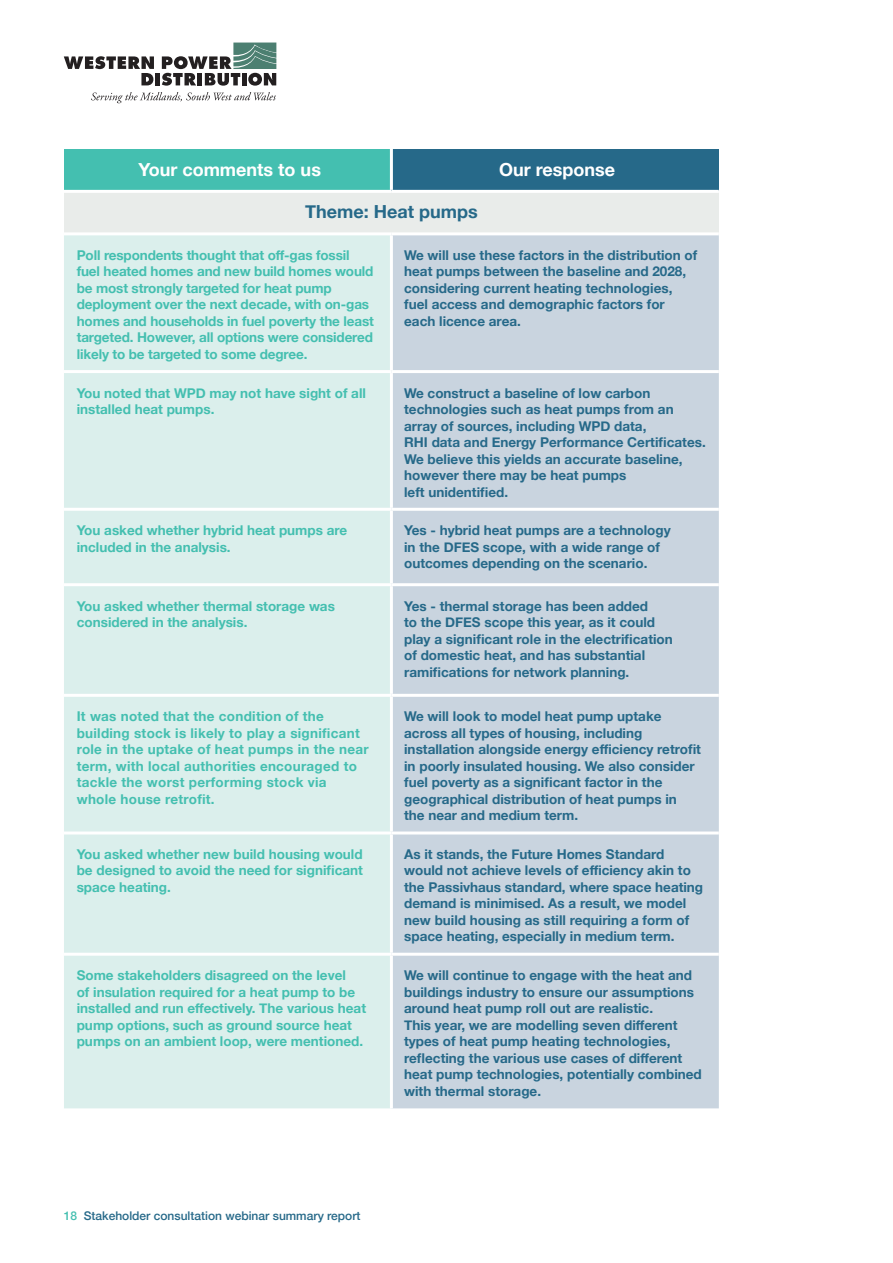
<style>
.page{position:relative;width:893px;height:1263px;background:#fff}
.page>*{position:absolute;margin:0;border:0;box-sizing:border-box;transform-origin:0 0}
.t1{font:700 18px "Helvetica Neue";color:#fff}
.t2{font:700 18px "Helvetica Neue";color:#266989}
.t3{font:700 13.5px/16.5px "Helvetica Neue";color:#266989}
.t4{font:700 13.5px/16.5px "Helvetica Neue";color:#44bfb0}
.t5{font:700 13.5px/16.5px "Helvetica Neue";letter-spacing:.02em;color:#44bfb0}
.t6{font:500 12px "Helvetica Neue";color:#266989}
.s1{color:#44bfb0}
</style>
<div class="page">
<svg style="left:64px;top:56px;width:90px;height:29px"></svg>
<hr style="left:156px;top:73px;width:4px;height:12px;background:#231f20">
<svg style="left:162px;top:43px;width:114px;height:43px"></svg>
<svg style="left:91px;top:92px;width:185px;height:11px"></svg>
<div style="left:64px;top:149px;width:327px;height:42px;background:#44bfb0"></div>
<div style="left:391px;top:149px;width:328px;height:42px;background:#266989"></div>
<div style="left:64px;top:191px;width:655px;height:43px;background:#e9ecea"></div>
<div style="left:64px;top:235px;width:326px;height:873px;background:#dbefec"></div>
<div style="left:393px;top:235px;width:326px;height:873px;background:#c9d4df"></div>
<hr style="left:390px;top:149px;width:3px;height:41px;background:#fff">
<hr style="left:64px;top:232px;width:327px;height:3px;background:#fff">
<hr style="left:391px;top:232px;width:328px;height:3px;background:#fff">
<hr style="left:64px;top:370px;width:327px;height:3px;background:#fff">
<hr style="left:391px;top:370px;width:328px;height:3px;background:#fff">
<hr style="left:64px;top:508px;width:327px;height:3px;background:#fff">
<hr style="left:391px;top:508px;width:328px;height:3px;background:#fff">
<hr style="left:64px;top:583px;width:327px;height:3px;background:#fff">
<hr style="left:391px;top:583px;width:328px;height:3px;background:#fff">
<hr style="left:64px;top:694px;width:327px;height:3px;background:#fff">
<hr style="left:391px;top:694px;width:328px;height:3px;background:#fff">
<hr style="left:64px;top:831px;width:327px;height:3px;background:#fff">
<hr style="left:391px;top:831px;width:328px;height:3px;background:#fff">
<hr style="left:64px;top:953px;width:327px;height:3px;background:#fff">
<hr style="left:391px;top:953px;width:328px;height:3px;background:#fff">
<hr style="left:64px;top:190px;width:327px;height:3px;background:#fff">
<hr style="left:391px;top:190px;width:328px;height:3px;background:#fff">
<p class="t1" style="left:139px;top:155px;width:184px">Your comments to us</p>
<p class="t1" style="left:499px;top:155px;width:118px">Our response</p>
<p class="t2" style="left:305px;top:198px;width:174px">Theme: Heat pumps</p>
<p class="t4" style="left:77px;top:247px;width:299px">Poll respondents thought that off-gas fossil fuel heated homes and new build homes would be most strongly targeted for heat pump deployment over the next decade, with on-gas homes and households in fuel poverty the least targeted. However, all options were considered likely to be targeted to some degree.</p>
<p class="t3" style="left:404px;top:247px;width:295px">We will use these factors in the distribution of heat pumps between the baseline and 2028, considering current heating technologies,</p>
<p class="t3" style="left:404px;top:297px;width:262px">fuel access and demographic factors for each licence area.</p>
<p class="t4" style="left:77px;top:385px;width:291px">You noted that WPD may not have sight of all installed heat pumps.</p>
<p class="t3" style="left:404px;top:385px;width:271px">We construct a baseline of low carbon technologies such as heat pumps from an array of sources, including WPD data,</p>
<p class="t3" style="left:404px;top:434px;width:303px">RHI data and Energy Performance Certificates.<br>We believe this yields an accurate baseline, however there may be heat pumps<br>left unidentified.</p>
<p class="t4" style="left:77px;top:522px;width:272px">You asked whether hybrid heat pumps are included in the analysis.</p>
<p class="t3" style="left:404px;top:522px;width:268px">Yes - hybrid heat pumps are a technology in the DFES scope, with a wide range of outcomes depending on the scenario.</p>
<p class="t4" style="left:77px;top:598px;width:260px">You asked whether thermal storage was considered in the analysis.</p>
<p class="t3" style="left:404px;top:598px;width:270px">Yes - thermal storage has been added<br>to the DFES scope this year, as it could play a significant role in the electrification of domestic heat, and has substantial ramifications for network planning.</p>
<p class="t5" style="left:77px;top:708px;width:293px">It was noted that the condition of the building stock is likely to play a significant role in the uptake of heat pumps in the near term, with local authorities encouraged to tackle the worst performing stock via whole house retrofit.</p>
<p class="t3" style="left:404px;top:708px;width:298px">We will look to model heat pump uptake across all types of housing, including installation alongside energy efficiency retrofit in poorly insulated housing. We also consider fuel poverty as a significant factor in the geographical distribution of heat pumps in<br>the near and medium term.</p>
<p class="t4" style="left:77px;top:846px;width:288px;text-align:justify">You asked whether new build housing would be designed to avoid the need for significant space heating.</p>
<p class="t3" style="left:404px;top:846px;width:301px">As it stands, the Future Homes Standard would not achieve levels of efficiency akin to the Passivhaus standard, where space heating demand is minimised. As a result, we model new build housing as still requiring a form of space heating, especially in medium term.</p>
<p class="t4" style="left:77px;top:967px;width:291px">Some stakeholders disagreed on the level<br>of insulation required for a heat pump to be installed and run effectively. The various heat pump options, such as ground source heat pumps on an ambient loop, were mentioned.</p>
<p class="t3" style="left:404px;top:967px;width:299px">We will continue to engage with the heat and buildings industry to ensure our assumptions around heat pump roll out are realistic.<br>This year, we are modelling seven different types of heat pump heating technologies, reflecting the various use cases of different heat pump technologies, potentially combined with thermal storage.</p>
<p class="t6" style="left:64px;top:1206px;width:298px"><span class="s1">18</span> Stakeholder consultation webinar summary report</p>
</div>
